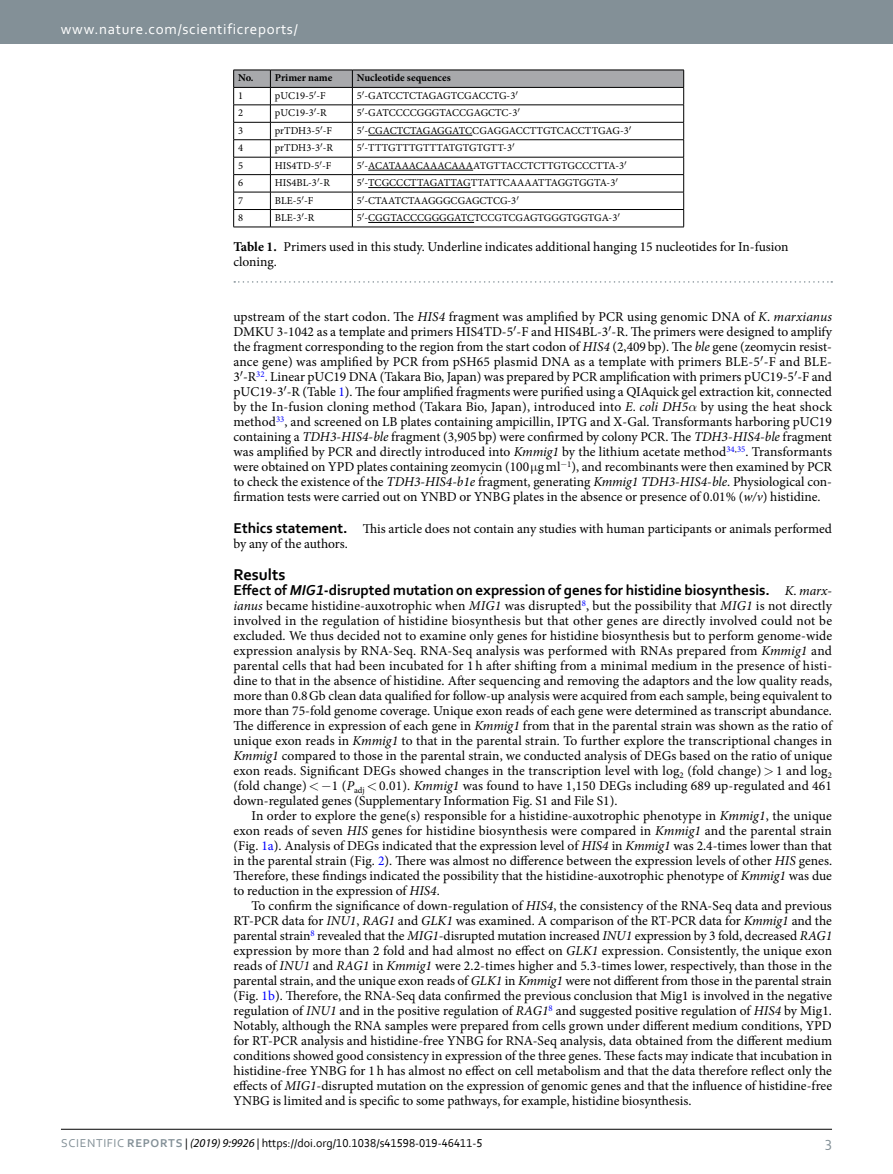
<style>
.page{position:relative;width:893px;height:1174px;background:#fff}
.page>*{position:absolute;margin:0;border:0;box-sizing:border-box;transform-origin:0 0}
.t1{font:16.5px "Corbel Bold 2";color:#000}
.t2{font:15px "Corbel Bold 2";color:#000}
.t3{font:15px "Corbel 2";letter-spacing:.045em;color:#fff}
.t4{font:15px "Corbel 2";color:#839097}
.t5{font:13.5px/15px "Minion Pro";color:#000;text-align:justify}
.t6{font:12px "Corbel";color:#000}
.t7{font:10.5px "Minion Pro";color:#000}
.t8{font:700 10.5px "Minion Pro";color:#000}
.s1{font-weight:700}
.s2{font-style:italic}
.s3{color:#00f}
.s4{font-family:"Corbel Bold 2";font-size:15px}
.s5{font-family:"Corbel";font-weight:700}
.s6{font-family:"Corbel";font-weight:700;font-style:italic}
.s7{font-family:"Minion Pro";font-style:italic;font-size:13.5px}
.s8{font-family:"Minion Pro";font-size:13.5px}
.s9{font-family:"Corbel 2";color:#839097}
.s10{font-family:"Corbel Bold 2";color:#839097}
.s11{font-family:"Corbel 2"}
.s12{font-family:"Myriad Pro";font-style:italic}
</style>
<div class="page">
<hr style="left:61px;top:1129px;width:771px;height:1px;background:#000">
<div style="left:0;top:0;width:893px;height:43px;background:#839097"></div>
<svg style="left:234px;top:281px;width:598px;height:2px"></svg>
<hr style="left:233px;top:227px;width:37px;height:1px;background:#000">
<hr style="left:270px;top:227px;width:82px;height:1px;background:#000">
<hr style="left:352px;top:227px;width:332px;height:1px;background:#000">
<svg style="left:233px;top:70px;width:451px;height:157px"></svg>
<p class="t3" style="left:61px;top:19px;width:238px">www.nature.com/scientificreports/</p>
<p class="t8" style="left:238px;top:71px;width:96px">No. Primer name</p>
<p class="t8" style="left:357px;top:71px;width:95px">Nucleotide sequences</p>
<p class="t7" style="left:238px;top:88px;width:7px">1</p>
<p class="t7" style="left:275px;top:88px;width:52px">pUC19-5 -F</p>
<p class="t7" style="left:357px;top:88px;width:160px">5 -GATCCTCTAGAGTCGACCTG-3</p>
<p class="t7" style="left:238px;top:106px;width:7px">2</p>
<p class="t7" style="left:275px;top:106px;width:53px">pUC19-3 -R</p>
<p class="t7" style="left:357px;top:106px;width:162px">5 -GATCCCCGGGTACCGAGCTC-3</p>
<p class="t7" style="left:238px;top:123px;width:7px">3</p>
<p class="t7" style="left:275px;top:123px;width:59px">prTDH3-5 -F</p>
<p class="t7" style="left:357px;top:123px;width:273px">5 -CGACTCTAGAGGATCCGAGGACCTTGTCACCTTGAG-3</p>
<p class="t7" style="left:238px;top:141px;width:7px">4</p>
<p class="t7" style="left:275px;top:141px;width:60px">prTDH3-3 -R</p>
<p class="t7" style="left:357px;top:141px;width:157px">5 -TTTGTTTGTTTATGTGTGTT-3</p>
<p class="t7" style="left:238px;top:158px;width:7px">5</p>
<p class="t7" style="left:275px;top:158px;width:58px">HIS4TD-5 -F</p>
<p class="t7" style="left:357px;top:158px;width:269px">5 -ACATAAACAAACAAAATGTTACCTCTTGTGCCCTTA-3</p>
<p class="t7" style="left:238px;top:176px;width:7px">6</p>
<p class="t7" style="left:275px;top:176px;width:57px">HIS4BL-3 -R</p>
<p class="t7" style="left:357px;top:176px;width:260px">5 -TCGCCCTTAGATTAGTTATTCAAAATTAGGTGGTA-3</p>
<p class="t7" style="left:238px;top:193px;width:7px">7</p>
<p class="t7" style="left:275px;top:193px;width:40px">BLE-5 -F</p>
<p class="t7" style="left:357px;top:193px;width:161px">5 -CTAATCTAAGGGCGAGCTCG-3</p>
<p class="t7" style="left:238px;top:210px;width:7px">8</p>
<p class="t7" style="left:275px;top:210px;width:41px">BLE-3 -R</p>
<p class="t7" style="left:357px;top:210px;width:262px">5 -CGGTACCCGGGGATCTCCGTCGAGTGGGTGGTGA-3</p>
<p class="t5" style="left:233px;top:239px;width:557px"><span class="s1">Table 1.</span> Primers used in this study. Underline indicates additional hanging 15 nucleotides for In-fusion cloning.</p>
<p class="t5" style="left:233px;top:309px;width:600px">upstream of the start codon. The <span class="s2">HIS4</span> fragment was amplified by PCR using genomic DNA of <span class="s2">K</span>. <span class="s2">marxianus </span>DMKU 3-1042 as a template and primers HIS4TD-5 -F and HIS4BL-3 -R. The primers were designed to amplify the fragment corresponding to the region from the start codon of <span class="s2">HIS4</span> (2,409bp). The <span class="s2">ble</span> gene (zeomycin resist&shy;ance gene) was amplified by PCR from pSH65 plasmid DNA as a template with primers BLE-5 -F and BLE-3 -R<sup>32</sup>. Linear pUC19 DNA (Takara Bio, Japan) was prepared by PCR amplification with primers pUC19-5 -F and pUC19-3 -R (Table <span class="s3">1</span>). The four amplified fragments were purified using a QIAquick gel extraction kit, connected by the In-fusion cloning method (Takara Bio, Japan), introduced into <span class="s2">E</span>. <span class="s2">coli DH5</span> by using the heat shock method<sup>33</sup>, and screened on LB plates containing ampicillin, IPTG and X-Gal. Transformants harboring pUC19 containing a <span class="s2">TDH3</span>-<span class="s2">HIS4</span>-<span class="s2">ble</span> fragment (3,905bp) were confirmed by colony PCR. The <span class="s2">TDH3</span>-<span class="s2">HIS4</span>-<span class="s2">ble</span> fragment was amplified by PCR and directly introduced into <span class="s2">Kmmig1</span> by the lithium acetate method<sup>34</sup><sup>,</sup><sup>35</sup>. Transformants were obtained on YPD plates containing zeomycin (100 gml−<sup>1</sup>), and recombinants were then examined by PCR to check the existence of the <span class="s2">TDH3-HIS4-b1e</span> fragment, generating <span class="s2">Kmmig1 TDH3</span>-<span class="s2">HIS4</span>-<span class="s2">ble</span>. Physiological con&shy;firmation tests were carried out on YNBD or YNBG plates in the absence or presence of 0.01% (<span class="s2">w/v</span>) histidine.</p>
<p class="t5" style="left:233px;top:521px;width:600px"><span class="s4">Ethics statement.</span> This article does not contain any studies with human participants or animals performed by any of the authors.</p>
<p class="t1" style="left:233px;top:564px;width:53px">Results</p>
<p class="t2" style="left:233px;top:581px;width:600px"><span class="s5">Effect of</span> <span class="s6">MIG1</span>-disrupted mutation on expression of genes for histidine biosynthesis. <span class="s7">K</span><span class="s8">.</span> <span class="s7">marx-</span></p>
<p class="t5" style="left:233px;top:598px;width:600px"><span class="s2">ianus</span> became histidine-auxotrophic when <span class="s2">MIG1</span> was disrupted<sup>8</sup>, but the possibility that <span class="s2">MIG1</span> is not directly involved in the regulation of histidine biosynthesis but that other genes are directly involved could not be excluded. We thus decided not to examine only genes for histidine biosynthesis but to perform genome-wide expression analysis by RNA-Seq. RNA-Seq analysis was performed with RNAs prepared from <span class="s2">Kmmig1</span> and parental cells that had been incubated for 1 h after shifting from a minimal medium in the presence of histi&shy;dine to that in the absence of histidine. After sequencing and removing the adaptors and the low quality reads, more than 0.8Gb clean data qualified for follow-up analysis were acquired from each sample, being equivalent to more than 75-fold genome coverage. Unique exon reads of each gene were determined as transcript abundance.<br>The difference in expression of each gene in <span class="s2">Kmmig1</span> from that in the parental strain was shown as the ratio of unique exon reads in <span class="s2">Kmmig1</span> to that in the parental strain. To further explore the transcriptional changes in <span class="s2">Kmmig1</span> compared to those in the parental strain, we conducted analysis of DEGs based on the ratio of unique exon reads. Significant DEGs showed changes in the transcription level with log<sub>2</sub> (fold change) 1 and log<sub>2 </sub>(fold change) −1 (<span class="s2">P</span><sub>adj</sub> 0.01). <span class="s2">Kmmig1</span> was found to have 1,150 DEGs including 689 up-regulated and 461 down-regulated genes (Supplementary Information Fig. S1 and File S1).</p>
<p class="t5" style="left:233px;top:808px;width:600px;text-indent:18px">In order to explore the gene(s) responsible for a histidine-auxotrophic phenotype in <span class="s2">Kmmig1</span>, the unique exon reads of seven <span class="s2">HIS</span> genes for histidine biosynthesis were compared in <span class="s2">Kmmig1</span> and the parental strain (Fig. <span class="s3">1a</span>). Analysis of DEGs indicated that the expression level of <span class="s2">HIS4</span> in <span class="s2">Kmmig1</span> was 2.4-times lower than that in the parental strain (Fig. <span class="s3">2</span>). There was almost no difference between the expression levels of other <span class="s2">HIS</span> genes.<br>Therefore, these findings indicated the possibility that the histidine-auxotrophic phenotype of <span class="s2">Kmmig1</span> was due to reduction in the expression of <span class="s2">HIS4</span>.</p>
<p class="t5" style="left:233px;top:898px;width:600px;text-indent:18px">To confirm the significance of down-regulation of <span class="s2">HIS4</span>, the consistency of the RNA-Seq data and previous RT-PCR data for <span class="s2">INU1</span>, <span class="s2">RAG1</span> and <span class="s2">GLK1</span> was examined. A comparison of the RT-PCR data for <span class="s2">Kmmig1</span> and the parental strain<sup>8</sup> revealed that the <span class="s2">MIG1</span>-disrupted mutation increased <span class="s2">INU1</span> expression by 3 fold, decreased <span class="s2">RAG1 </span>expression by more than 2 fold and had almost no effect on <span class="s2">GLK1</span> expression. Consistently, the unique exon reads of <span class="s2">INU1</span> and <span class="s2">RAG1</span> in <span class="s2">Kmmig1</span> were 2.2-times higher and 5.3-times lower, respectively, than those in the parental strain, and the unique exon reads of <span class="s2">GLK1</span> in <span class="s2">Kmmig1</span> were not different from those in the parental strain (Fig. <span class="s3">1b</span>). Therefore, the RNA-Seq data confirmed the previous conclusion that Mig1 is involved in the negative regulation of <span class="s2">INU1</span> and in the positive regulation of <span class="s2">RAG1</span><sup>8</sup> and suggested positive regulation of <span class="s2">HIS4</span> by Mig1.<br>Notably, although the RNA samples were prepared from cells grown under different medium conditions, YPD for RT-PCR analysis and histidine-free YNBG for RNA-Seq analysis, data obtained from the different medium conditions showed good consistency in expression of the three genes. These facts may indicate that incubation in histidine-free YNBG for 1 h has almost no effect on cell metabolism and that the data therefore reflect only the effects of <span class="s2">MIG1</span>-disrupted mutation on the expression of genomic genes and that the influence of histidine-free YNBG is limited and is specific to some pathways, for example, histidine biosynthesis.</p>
<p class="t6" style="left:61px;top:1135px;width:423px"><span class="s9">Scientific</span> <span class="s10">Reports</span> <span class="s11">|</span> <span class="s12">(2019) 9:9926</span> <span class="s11">|</span> https://doi.org/10.1038/s41598-019-46411-5</p>
<p class="t4" style="left:825px;top:1132px;width:8px">3</p>
</div>
